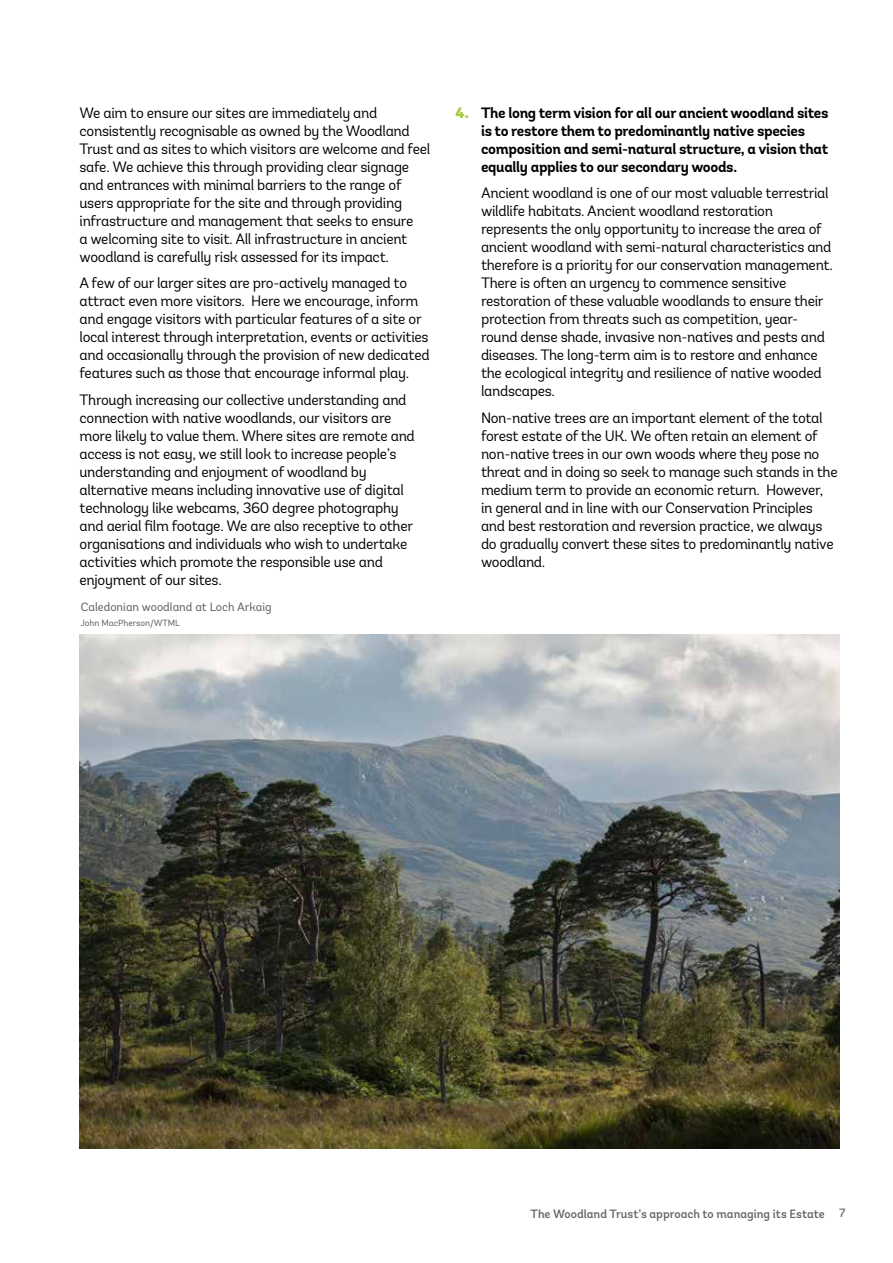
<style>
.page{position:relative;width:893px;height:1263px;background:#fff}
.page>*{position:absolute;margin:0;border:0;box-sizing:border-box;transform-origin:0 0}
.Body_copy{font:15px/18px "Andes";letter-spacing:-.02em;color:#000}
.t1{font:700 15px/18px "Andes";letter-spacing:-.02em;color:#000}
.t2{font:500 12px "Andes";color:#646363}
.t3{font:12px "Andes";color:#575756}
.Image_reference{font:9px "Andes";color:#575756}
.s1{font-weight:900;color:#a7c942}
.s2{color:#706f6f}
</style>
<div class="page">
<img style="left:80px;top:635px;width:759px;height:513px">
<p class="Body_copy" style="left:80px;top:103px;width:352px">We aim to ensure our sites are immediately and consistently recognisable as owned by the Woodland Trust and as sites to which visitors are welcome and feel safe. We achieve this through providing clear signage and entrances with minimal barriers to the range of users appropriate for the site and through providing infrastructure and management that seeks to ensure<br>a welcoming site to visit. All infrastructure in ancient woodland is carefully risk assessed for its impact.</p>
<p class="Body_copy" style="left:80px;top:274px;width:352px">A few of our larger sites are pro-actively managed to attract even more visitors. Here we encourage, inform and engage visitors with particular features of a site or local interest through interpretation, events or activities and occasionally through the provision of new dedicated features such as those that encourage informal play.</p>
<p class="Body_copy" style="left:80px;top:390px;width:337px">Through increasing our collective understanding and connection with native woodlands, our visitors are more likely to value them. Where sites are remote and access is not easy, we still look to increase people’s understanding and enjoyment of woodland by alternative means including innovative use of digital technology like webcams, 360 degree photography and aerial film footage. We are also receptive to other organisations and individuals who wish to undertake activities which promote the responsible use and enjoyment of our sites.</p>
<p class="t3" style="left:81px;top:600px;width:192px">Caledonian woodland at Loch Arkaig</p>
<p class="Image_reference" style="left:81px;top:618px;width:101px">John MacPherson/WTML</p>
<p class="t1" style="left:481px;top:104px;width:349px;text-indent:-26px"><span class="s1">4.</span> The long term vision for all our ancient woodland sites is to restore them to predominantly native species composition and semi-natural structure, a vision that equally applies to our secondary woods.</p>
<p class="Body_copy" style="left:481px;top:184px;width:353px">Ancient woodland is one of our most valuable terrestrial wildlife habitats. Ancient woodland restoration represents the only opportunity to increase the area of ancient woodland with semi-natural characteristics and therefore is a priority for our conservation management.<br>There is often an urgency to commence sensitive restoration of these valuable woodlands to ensure their protection from threats such as competition, year&shy;round dense shade, invasive non-natives and pests and diseases. The long-term aim is to restore and enhance the ecological integrity and resilience of native wooded landscapes.</p>
<p class="Body_copy" style="left:481px;top:408px;width:358px">Non-native trees are an important element of the total forest estate of the UK. We often retain an element of non-native trees in our own woods where they pose no threat and in doing so seek to manage such stands in the medium term to provide an economic return. However, in general and in line with our Conservation Principles and best restoration and reversion practice, we always do gradually convert these sites to predominantly native woodland.</p>
<p class="t2" style="left:531px;top:1206px;width:316px">The Woodland Trust’s approach to managing its Estate <span class="s2">7</span></p>
</div>
